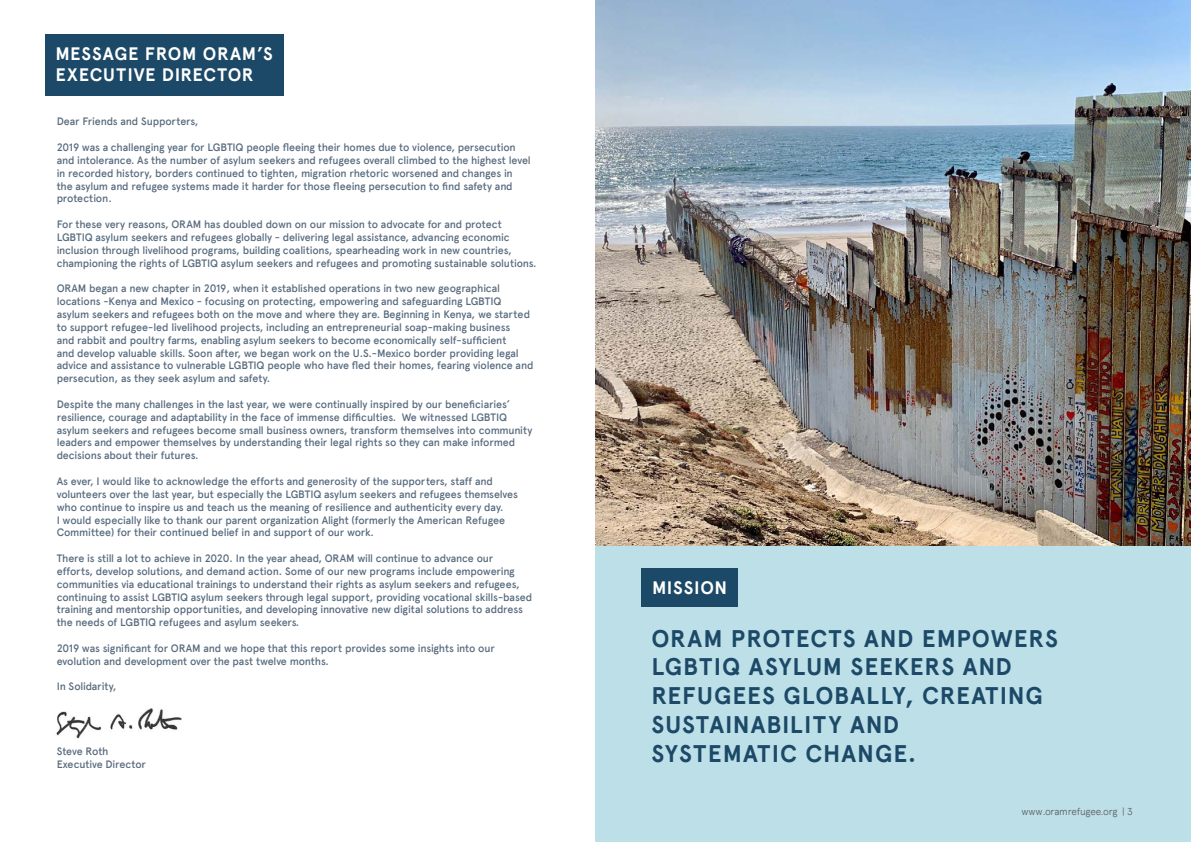
<style>
.page{position:relative;width:1191px;height:842px;background:#fff}
.page>*{position:absolute;margin:0;border:0;box-sizing:border-box;transform-origin:0 0}
.t1{font:700 24px/28.8px "Apercu Pro";letter-spacing:.04em;color:#1c4967}
.t2{font:700 18px/21.6px "Apercu Pro";letter-spacing:.045em;color:#fff}
.t3{font:500 10.7px/12.8px "Apercu Pro";letter-spacing:-.015em;color:#102c47}
.t4{font:300 10px "Apercu Pro";letter-spacing:-.02em;color:#595959}
</style>
<div class="page">
<div style="left:595px;top:427px;width:596px;height:415px;background:#bddfe7"></div>
<img style="left:595px;top:0;width:596px;height:546px">
<img style="left:56px;top:708px;width:126px;height:30px">
<div style="left:45px;top:34px;width:239px;height:61px;background:#1c4967"></div>
<div style="left:641px;top:568px;width:96px;height:39px;background:#1c4967"></div>
<h2 class="t2" style="left:56px;top:42px;width:219px">MESSAGE FROM ORAM’S<br>EXECUTIVE DIRECTOR</h2>
<p class="t3" style="left:57px;top:115px;width:143px">Dear Friends and Supporters,</p>
<p class="t3" style="left:57px;top:140px;width:475px">2019 was a challenging year for LGBTIQ people fleeing their homes due to violence, persecution and intolerance. As the number of asylum seekers and refugees overall climbed to the highest level in recorded history, borders continued to tighten, migration rhetoric worsened and changes in the asylum and refugee systems made it harder for those fleeing persecution to find safety and protection.</p>
<p class="t3" style="left:57px;top:218px;width:481px">For these very reasons, ORAM has doubled down on our mission to advocate for and protect LGBTIQ asylum seekers and refugees globally - delivering legal assistance, advancing economic inclusion through livelihood programs, building coalitions, spearheading work in new countries, championing the rights of LGBTIQ asylum seekers and refugees and promoting sustainable solutions.</p>
<p class="t3" style="left:57px;top:282px;width:478px">ORAM began a new chapter in 2019, when it established operations in two new geographical locations -Kenya and Mexico - focusing on protecting, empowering and safeguarding LGBTIQ asylum seekers and refugees both on the move and where they are. Beginning in Kenya, we started to support refugee-led livelihood projects, including an entrepreneurial soap-making business<br>and rabbit and poultry farms, enabling asylum seekers to become economically self-sufficient<br>and develop valuable skills. Soon after, we began work on the U.S.-Mexico border providing legal advice and assistance to vulnerable LGBTIQ people who have fled their homes, fearing violence and persecution, as they seek asylum and safety.</p>
<p class="t3" style="left:57px;top:397px;width:477px">Despite the many challenges in the last year, we were continually inspired by our beneficiaries’ resilience, courage and adaptability in the face of immense difficulties. We witnessed LGBTIQ asylum seekers and refugees become small business owners, transform themselves into community leaders and empower themselves by understanding their legal rights so they can make informed decisions about their futures.</p>
<p class="t3" style="left:57px;top:474px;width:463px">As ever, I would like to acknowledge the efforts and generosity of the supporters, staff and volunteers over the last year, but especially the LGBTIQ asylum seekers and refugees themselves who continue to inspire us and teach us the meaning of resilience and authenticity every day.<br>I would especially like to thank our parent organization Alight (formerly the American Refugee Committee) for their continued belief in and support of our work.</p>
<p class="t3" style="left:57px;top:551px;width:477px">There is still a lot to achieve in 2020. In the year ahead, ORAM will continue to advance our efforts, develop solutions, and demand action. Some of our new programs include empowering communities via educational trainings to understand their rights as asylum seekers and refugees, continuing to assist LGBTIQ asylum seekers through legal support, providing vocational skills-based training and mentorship opportunities, and developing innovative new digital solutions to address the needs of LGBTIQ refugees and asylum seekers.</p>
<p class="t3" style="left:57px;top:641px;width:440px">2019 was significant for ORAM and we hope that this report provides some insights into our evolution and development over the past twelve months.</p>
<p class="t3" style="left:57px;top:680px;width:61px">In Solidarity,</p>
<p class="t3" style="left:57px;top:744px;width:91px">Steve Roth<br>Executive Director</p>
<h2 class="t2" style="left:652px;top:576px;width:76px">MISSION</h2>
<h1 class="t1" style="left:651px;top:623px;width:408px">ORAM PROTECTS AND EMPOWERS<br>LGBTIQ ASYLUM SEEKERS AND<br>REFUGEES GLOBALLY, CREATING<br>SUSTAINABILITY AND<br>SYSTEMATIC CHANGE.</h1>
<p class="t4" style="left:1021px;top:804px;width:113px">www.oramrefugee.org | 3</p>
</div>
